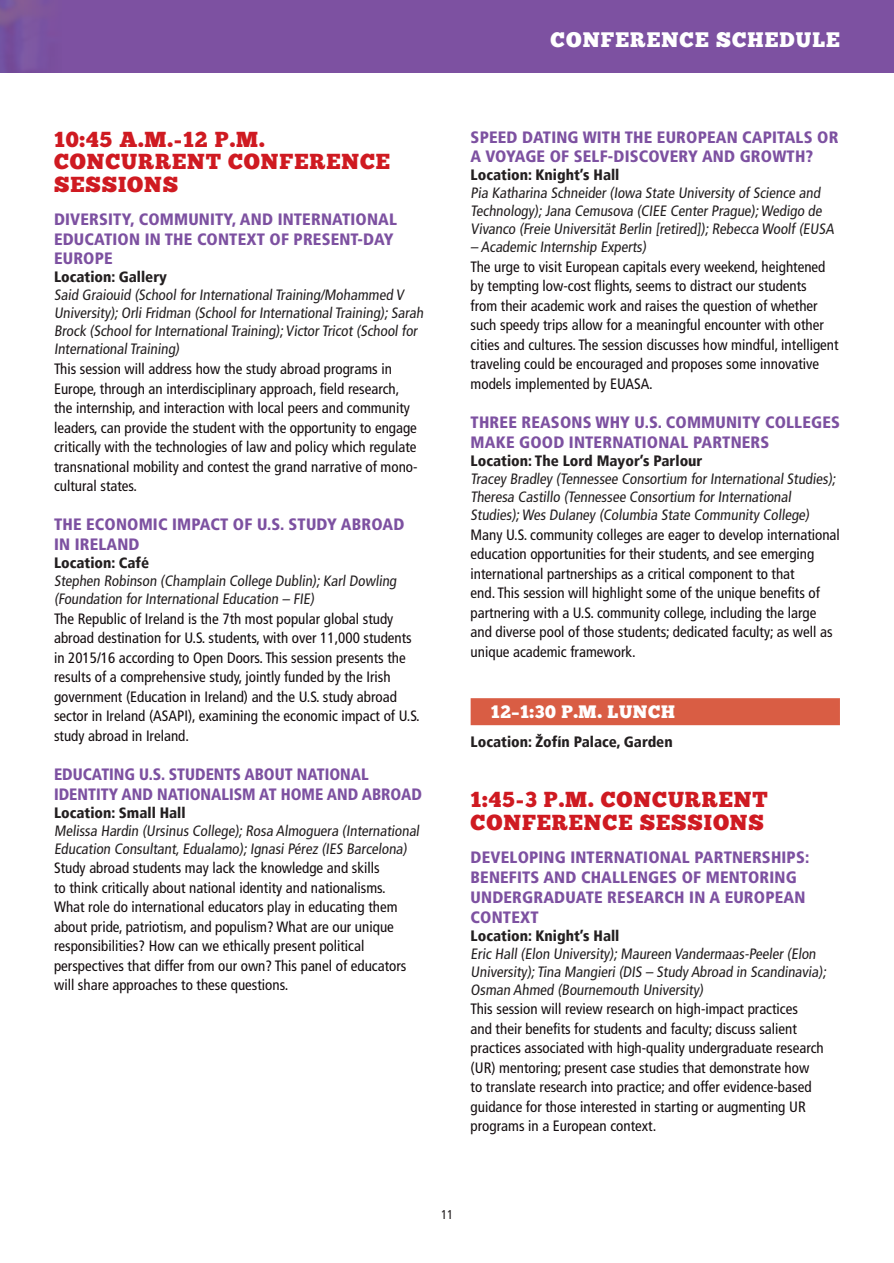
<style>
.page{position:relative;width:894px;height:1263px;background:#fff}
.page>*{position:absolute;margin:0;border:0;box-sizing:border-box;transform-origin:0 0}
.t1{font:300 30px "Bank Gothic";color:#fff}
.t2{font:21.75px/22.5px "Chunk Five";letter-spacing:.04em;color:#cf1a21}
.t3{font:21px "Chunk Five";letter-spacing:.05em;color:#fff}
.t4{font:18px "Chunk Five";letter-spacing:.03em;color:#fff}
.t5{font:900 condensed 16.5px/19.8px "Frutiger LT Std";letter-spacing:.01em;color:#7d51a1}
.t6{font:900 condensed 16.5px/19.8px "Frutiger LT Std";letter-spacing:.01em;color:#7d51a1;scale:.96 1}
.t7{font:condensed 15px/19.5px "Frutiger LT Std";color:#130c0e}
.t8{font:condensed 15px/18px "Frutiger LT Std";color:#231f20}
.t9{font:900 condensed 15px "Frutiger LT";color:#231f20}
.t10{font:condensed 12.75px "Frutiger LT Std";color:#231f20}
</style>
<div class="page">
<div style="left:0;top:0;width:893px;height:73px;background:#7d51a1"></div>
<img style="left:0;top:0;width:28px;height:73px">
<div style="left:470px;top:698px;width:369px;height:27px;background:#d95d44"></div>
<h3 class="t3" style="left:550px;top:27px;width:291px">CONFERENCE SCHEDULE</h3>
<h1 class="t1" style="left:420px;top:29px;width:421px">CONFERENCE SCHEDULE</h1>
<h2 class="t2" style="left:54px;top:128px;width:337px">10:45 A.M.-12 P.M.<br>CONCURRENT CONFERENCE<br>SESSIONS</h2>
<p class="t5" style="left:54px;top:209px;width:344px">DIVERSITY, COMMUNITY, AND INTERNATIONAL<br>EDUCATION IN THE CONTEXT OF PRESENT-DAY<br>EUROPE</p>
<p class="t9" style="left:54px;top:268px;width:114px">Location: Gallery</p>
<p class="t8" style="left:54px;top:286px;width:373px">Said Graiouid (School for InternationalTraining/Mohammed V University);Orli Fridman (School for InternationalTraining);Sarah Brock (School for InternationalTraining);Victor Tricot (School for InternationalTraining)</p>
<p class="t7" style="left:54px;top:359px;width:365px">This session will address how the study abroad programs in Europe, through an interdisciplinary approach, field research, the internship, and interaction with local peers and community leaders, can provide the student with the opportunity to engage critically with the technologies of law and policy which regulate transnational mobility and contest the grand narrative of mono&shy;cultural states.</p>
<p class="t5" style="left:54px;top:514px;width:352px">THE ECONOMIC IMPACT OF U.S. STUDY ABROAD<br>IN IRELAND</p>
<p class="t9" style="left:54px;top:554px;width:97px">Location: Café</p>
<p class="t8" style="left:54px;top:572px;width:346px">Stephen Robinson (Champlain College Dublin);Karl Dowling (Foundation for International Education – FIE)</p>
<p class="t7" style="left:54px;top:609px;width:367px">The Republic of Ireland is the 7th most popular global study abroad destination for U.S. students, with over 11,000 students in 2015/16 according to Open Doors. This session presents the results of a comprehensive study, jointly funded by the Irish government (Education in Ireland) and the U.S. study abroad sector in Ireland (ASAPI), examining the economic impact of U.S. study abroad in Ireland.</p>
<p class="t6" style="left:54px;top:764px;width:384px">EDUCATING U.S. STUDENTS ABOUT NATIONAL<br>IDENTITY AND NATIONALISM AT HOME AND ABROAD</p>
<p class="t9" style="left:54px;top:803px;width:133px">Location: Small Hall</p>
<p class="t8" style="left:54px;top:821px;width:369px">Melissa Hardin (Ursinus College);Rosa Almoguera (International<br>Education Consultant,Edualamo);Ignasi Pérez (IES Barcelona)</p>
<p class="t7" style="left:54px;top:858px;width:354px">Study abroad students may lack the knowledge and skills<br>to think critically about national identity and nationalisms.<br>What role do international educators play in educating them about pride, patriotism, and populism? What are our unique responsibilities? How can we ethically present political perspectives that differ from our own? This panel of educators will share approaches to these questions.</p>
<p class="t5" style="left:470px;top:127px;width:369px">SPEED DATING WITH THE EUROPEAN CAPITALS OR<br>A VOYAGE OF SELF-DISCOVERY AND GROWTH?</p>
<p class="t9" style="left:470px;top:166px;width:150px">Location: Knight’s Hall</p>
<p class="t8" style="left:470px;top:184px;width:367px">Pia Katharina Schneider (Iowa State University of Science and<br>Technology);Jana Cemusova (CIEE Center Prague);Wedigo de<br>Vivanco (Freie Universität Berlin [retired]);Rebecca Woolf (EUSA</p>
<p class="t8" style="left:470px;top:238px;width:179px">– Academic Internship Experts)</p>
<p class="t7" style="left:470px;top:257px;width:369px">The urge to visit European capitals every weekend, heightened by tempting low-cost flights, seems to distract our students<br>from their academic work and raises the question of whether such speedy trips allow for a meaningful encounter with other cities and cultures. The session discusses how mindful, intelligent traveling could be encouraged and proposes some innovative models implemented by EUASA.</p>
<p class="t5" style="left:470px;top:412px;width:370px">THREE REASONS WHY U.S. COMMUNITY COLLEGES<br>MAKE GOOD INTERNATIONAL PARTNERS</p>
<p class="t9" style="left:470px;top:452px;width:233px">Location: The Lord Mayor’s Parlour</p>
<p class="t8" style="left:470px;top:470px;width:369px">Tracey Bradley (Tennessee Consortium for International Studies);<br>Theresa Castillo (Tennessee Consortium for International<br>Studies);Wes Dulaney (Columbia State Community College)</p>
<p class="t7" style="left:470px;top:525px;width:370px">Many U.S. community colleges are eager to develop international education opportunities for their students, and see emerging international partnerships as a critical component to that<br>end. This session will highlight some of the unique benefits of partnering with a U.S. community college, including the large and diverse pool of those students; dedicated faculty; as well as unique academic framework.</p>
<p class="t4" style="left:490px;top:700px;width:185px">12–1:30 P.M. LUNCH</p>
<p class="t9" style="left:470px;top:732px;width:203px">Location: Žofín Palace, Garden</p>
<h2 class="t2" style="left:470px;top:788px;width:298px">1:45-3 P.M. CONCURRENT<br>CONFERENCE SESSIONS</h2>
<p class="t5" style="left:470px;top:847px;width:340px">DEVELOPING INTERNATIONAL PARTNERSHIPS:<br>BENEFITS AND CHALLENGES OF MENTORING<br>UNDERGRADUATE RESEARCH IN A EUROPEAN<br>CONTEXT</p>
<p class="t9" style="left:470px;top:926px;width:150px">Location: Knight’s Hall</p>
<p class="t8" style="left:470px;top:944px;width:359px">Eric Hall (Elon University);Maureen Vandermaas-Peeler (Elon<br>University);Tina Mangieri (DIS – Study Abroad in Scandinavia);<br>Osman Ahmed (Bournemouth University)</p>
<p class="t7" style="left:470px;top:999px;width:354px">This session will review research on high-impact practices<br>and their benefits for students and faculty; discuss salient practices associated with high-quality undergraduate research (UR) mentoring; present case studies that demonstrate how to translate research into practice; and offer evidence-based guidance for those interested in starting or augmenting UR programs in a European context.</p>
<p class="t10" style="left:441px;top:1206px;width:14px">11</p>
</div>
